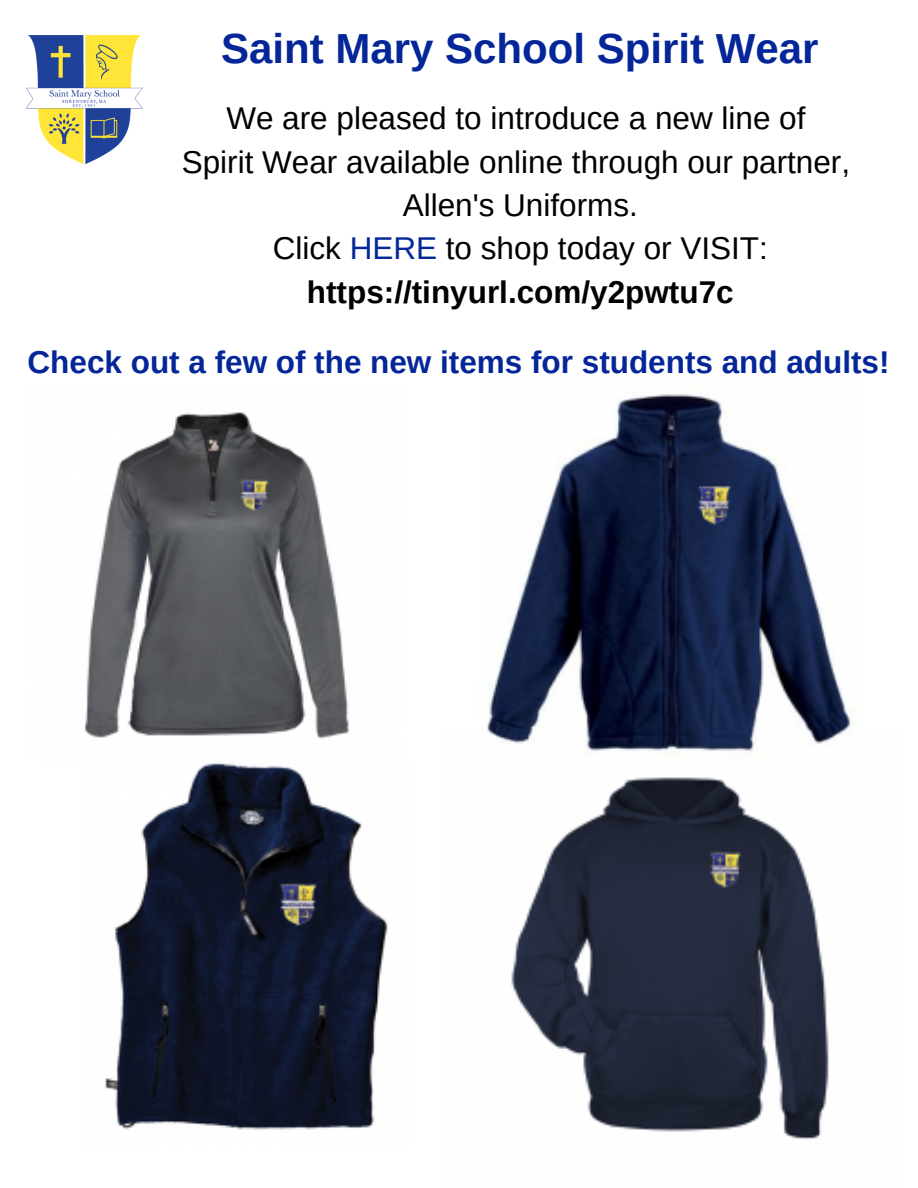
<style>
.page{position:relative;width:918px;height:1188px;background:#fff}
.page>*{position:absolute;margin:0;border:0;box-sizing:border-box;transform-origin:0 0}
.t1{font:700 42px "Arimo";color:#042698}
.t2{font:31.5px/43.3px "Arimo";color:#000;text-align:center}
.t3{font:700 31.5px "Arimo";color:#042698}
.s1{color:#042698}
.s2{font-weight:700}
</style>
<div class="page">
<img style="left:27px;top:36px;width:116px;height:128px">
<img style="left:84px;top:411px;width:265px;height:328px">
<img style="left:105px;top:763px;width:283px;height:367px">
<img style="left:511px;top:777px;width:318px;height:362px">
<img style="left:486px;top:394px;width:368px;height:357px">
<h1 class="t1" style="left:221px;top:25px;width:599px">Saint Mary School Spirit Wear</h1>
<p class="t2" style="left:182px;top:97px;width:670px">We are pleased to introduce a new line of<br>Spirit Wear available online through our partner, Allen's Uniforms.<br>Click <span class="s1">HERE</span> to shop today or VISIT: <span class="s2">https://tinyurl.com/y2pwtu7c</span></p>
<p class="t3" style="left:28px;top:344px;width:863px">Check out a few of the new items for students and adults!</p>
</div>
